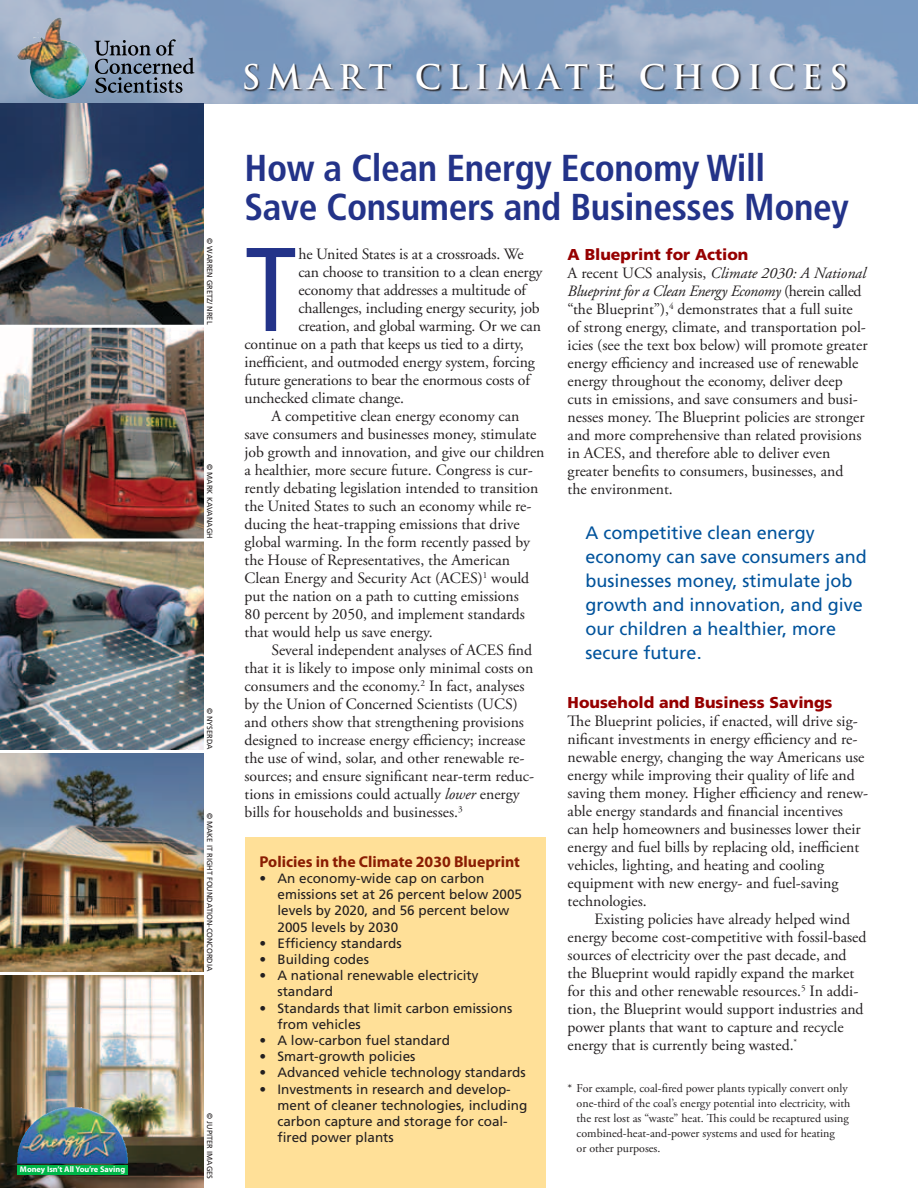
<style>
.page{position:relative;width:918px;height:1188px;background:#fff}
.page>*{position:absolute;margin:0;border:0;box-sizing:border-box;transform-origin:0 0}
.t1{font:condensed 118.95px "Frutiger";color:#233389}
.t2{font:700 condensed 37.5px/39px "Frutiger";letter-spacing:-.01em;color:#233389}
.t3{font:700 33px "Trajan Pro";letter-spacing:.2em;color:#fff}
.t4{font:18px/24px "Frutiger";color:#00539c}
.t5{font:15.75px/18px "Adobe Garamond Pro";color:#231f20}
.t6{font:15.75px "Adobe Garamond";letter-spacing:-.01em;color:#231f20}
.t7{font:900 15.75px "Frutiger";color:#960000}
.t8{font:700 15.75px "Myriad Pro";color:#8a1d03}
.t9{font:13.5px/16.2px "Frutiger";color:#231f20}
.t10{font:12px/15px "Adobe Garamond Pro";color:#231f20}
.t11{font:700 8.25px "Myriad Pro";color:#fff}
.t12{font:7.5px "Frutiger";color:#231f20}
.s1{font-style:italic}
</style>
<div class="page">
<img style="left:0;top:975px;width:204px;height:213px">
<img style="left:18px;top:1107px;width:62px;height:45px">
<div style="left:17px;top:1165px;width:111px;height:10px;background:#00b649"></div>
<div style="left:245px;top:837px;width:301px;height:351px;background:#ffe098"></div>
<img style="left:0;top:0;width:918px;height:103px">
<svg style="left:244px;top:64px;width:604px;height:28px;background:#798aa1"></svg>
<svg style="left:95px;top:39px;width:99px;height:54px;background:#7a879a"></svg>
<img style="left:0;top:103px;width:204px;height:435px">
<img style="left:0;top:541px;width:204px;height:209px">
<img style="left:0;top:753px;width:204px;height:219px">
<hr style="left:0;top:325px;width:204px;height:3px;background:#fff">
<img style="left:17px;top:18px;width:74px;height:82px">
<p class="t11" style="left:20px;top:1164px;width:107px">Money Isn’t All You’re Saving</p>
<p class="t12" style="left:214px;top:238px;width:88px;rotate:90deg">© warren gretz/ nrel</p>
<p class="t12" style="left:214px;top:464px;width:76px;rotate:90deg">© mark kavanagh</p>
<p class="t12" style="left:214px;top:708px;width:43px;rotate:90deg">© nyserda</p>
<p class="t12" style="left:214px;top:813px;width:160px;rotate:90deg">© make it right foundation-concordia</p>
<p class="t12" style="left:214px;top:1113px;width:67px;rotate:90deg">© jupiter images</p>
<h3 class="t3" style="left:242px;top:57px;width:608px">SMART CLIMATE CHOICES</h3>
<h2 class="t2" style="left:244px;top:149px;width:606px">How a Clean Energy Economy Will<br>Save Consumers and Businesses Money</h2>
<h1 class="t1" style="left:244px;top:221px;width:54px">T</h1>
<p class="t6" style="left:298px;top:246px;width:227px">he United States is at a crossroads. We</p>
<p class="t7" style="left:568px;top:245px;width:182px">A Blueprint for Action</p>
<p class="t5" style="left:568px;top:265px;width:301px">A recent UCS analysis, <span class="s1">Climate 2030: A National Blueprint for a Clean Energy Economy</span> (herein called “the Blueprint”),<sup>4</sup> demonstrates that a full suite of strong energy, climate, and transportation pol&shy;icies (see the text box below) will promote greater energy efficiency and increased use of renewable energy throughout the economy, deliver deep cuts in emissions, and save consumers and busi&shy;nesses money. The Blueprint policies are stronger and more comprehensive than related provisions in ACES, and therefore able to deliver even greater benefits to consumers, businesses, and<br>the environment.</p>
<p class="t6" style="left:298px;top:264px;width:246px">can choose to transition to a clean energy</p>
<p class="t6" style="left:298px;top:282px;width:229px">economy that addresses a multitude of</p>
<p class="t6" style="left:298px;top:300px;width:243px">challenges, including energy security, job</p>
<p class="t6" style="left:298px;top:318px;width:244px">creation, and global warming. Or we can</p>
<p class="t6" style="left:245px;top:336px;width:281px">continue on a path that keeps us tied to a dirty,</p>
<p class="t6" style="left:245px;top:354px;width:292px">inefficient, and outmoded energy system, forcing</p>
<p class="t6" style="left:245px;top:372px;width:287px">future generations to bear the enormous costs of</p>
<p class="t6" style="left:245px;top:390px;width:161px">unchecked climate change.</p>
<p class="t5" style="left:245px;top:408px;width:302px;text-indent:27px">A competitive clean energy economy can save consumers and businesses money, stimulate job growth and innovation, and give our children a healthier, more secure future. Congress is cur&shy;rently debating legislation intended to transition the United States to such an economy while re&shy;ducing the heat-trapping emissions that drive global warming. In the form recently passed by the House of Representatives, the American Clean Energy and Security Act (ACES)<sup>1</sup> would put the nation on a path to cutting emissions<br>80 percent by 2050, and implement standards that would help us save energy.</p>
<p class="t5" style="left:245px;top:642px;width:291px;text-indent:27px">Several independent analyses of ACES find that it is likely to impose only minimal costs on consumers and the economy.<sup>2</sup> In fact, analyses by the Union of Concerned Scientists (UCS) and others show that strengthening provisions designed to increase energy efficiency; increase the use of wind, solar, and other renewable re&shy;sources; and ensure significant near-term reduc&shy;tions in emissions could actually <span class="s1">lower</span> energy bills for households and businesses.<sup>3</sup></p>
<p class="t4" style="left:586px;top:521px;width:283px">A competitive clean energy economy can save consumers and businesses money, stimulate job growth and innovation, and give our children a healthier, more secure future.</p>
<p class="t7" style="left:568px;top:693px;width:266px">Household and Business Savings</p>
<p class="t5" style="left:568px;top:713px;width:302px">The Blueprint policies, if enacted, will drive sig&shy;nificant investments in energy efficiency and re&shy;newable energy, changing the way Americans use energy while improving their quality of life and saving them money. Higher efficiency and renew&shy;able energy standards and financial incentives<br>can help homeowners and businesses lower their energy and fuel bills by replacing old, inefficient vehicles, lighting, and heating and cooling equipment with new energy- and fuel-saving technologies.</p>
<p class="t5" style="left:568px;top:911px;width:300px;text-indent:27px">Existing policies have already helped wind energy become cost-competitive with fossil-based sources of electricity over the past decade, and the Blueprint would rapidly expand the market for this and other renewable resources.<sup>5</sup> In addi&shy;tion, the Blueprint would support industries and power plants that want to capture and recycle energy that is currently being wasted.<sup>*</sup></p>
<p class="t8" style="left:260px;top:851px;width:262px">Policies in the Climate 2030 Blueprint</p>
<p class="t9" style="left:277px;top:870px;width:246px;text-indent:-18px">• An economy-wide cap on carbon emissions set at 26 percent below 2005 levels by 2020, and 56 percent below<br>2005 levels by 2030</p>
<p class="t9" style="left:260px;top:935px;width:144px">• Efficiency standards</p>
<p class="t9" style="left:260px;top:951px;width:111px">• Building codes</p>
<p class="t9" style="left:277px;top:967px;width:203px;text-indent:-18px">• A national renewable electricity standard</p>
<p class="t9" style="left:277px;top:1000px;width:236px;text-indent:-18px">• Standards that limit carbon emissions from vehicles</p>
<p class="t9" style="left:260px;top:1032px;width:192px">• A low-carbon fuel standard</p>
<p class="t9" style="left:260px;top:1048px;width:158px">• Smart-growth policies</p>
<p class="t9" style="left:260px;top:1065px;width:268px">• Advanced vehicle technology standards</p>
<p class="t9" style="left:277px;top:1081px;width:251px;text-indent:-18px">• Investments in research and develop&shy;ment of cleaner technologies, including carbon capture and storage for coal&shy;fired power plants</p>
<p class="t10" style="left:577px;top:1081px;width:275px;text-indent:-9px">* For example, coal-fired power plants typically convert only one-third of the coal’s energy potential into electricity, with the rest lost as “waste” heat. This could be recaptured using combined-heat-and-power systems and used for heating<br>or other purposes.</p>
</div>
